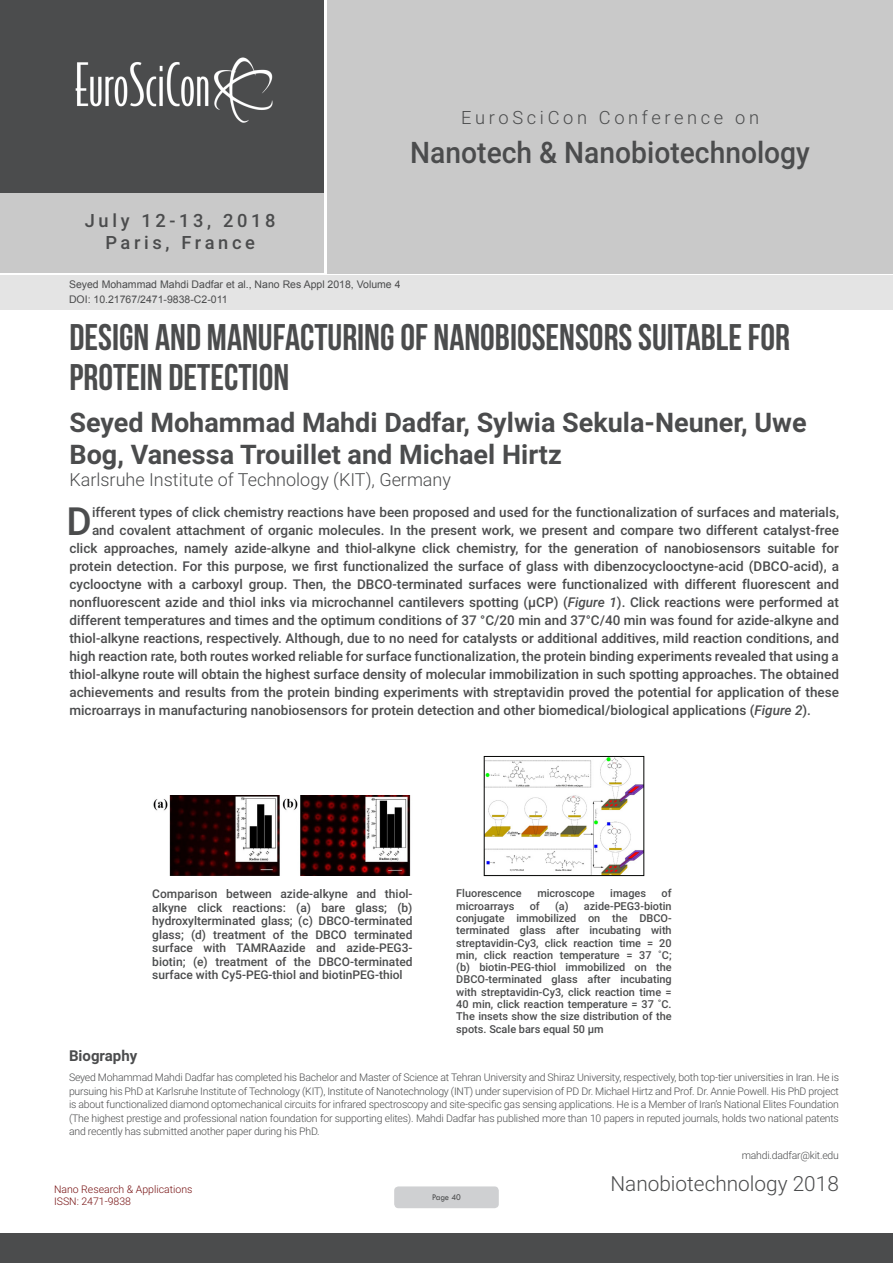
<style>
.page{position:relative;width:893px;height:1263px;background:#fff}
.page>*{position:absolute;margin:0;border:0;box-sizing:border-box;transform-origin:0 0}
.Abstract{font:500 38.85px "Roboto";color:#4b4c4d}
.t1{font:37.05px/40.8px "Bebas Neue";color:#4b4c4d}
.t2{font:500 29.7px "Roboto";color:#4b4c4d;scale:.95 1}
.t3{font:700 27px/32.4px "Roboto";color:#4b4c4d}
.t4{font:300 20.85px "Roboto";color:#4b4c4d}
.t5{font:500 18.3px/21.9px "Roboto";letter-spacing:.2em;color:#4b4c4d;text-align:center}
.t6{font:300 18.3px "Roboto";letter-spacing:.2em;color:#4b4c4d}
.t7{font:300 18px "Roboto";color:#4b4c4d}
.Bio_Heading{font:700 15px "Roboto";color:#4b4c4d}
.Abstract-2{font:500 13.5px "Roboto";color:#4b4c4d}
.Abstract-3{font:500 12px/13.5px "Roboto";color:#4b4c4d;text-align:justify}
.Abstract-4{font:500 10.95px/12.3px "Roboto";color:#4b4c4d;text-align:justify}
.Biography{font:300 10.5px/13.5px "Roboto";letter-spacing:-.02em;color:#4b4c4d;text-align:justify}
.t8{font:10.5px "Arial";color:#4b4c4d}
.t9{font:300 10.5px/12.6px "Roboto";color:#761011}
.t10{font:9px "Tw Cen";letter-spacing:-.02em;color:#4b4c4d;scale:.95 1}
.s1{font-style:italic}
</style>
<div class="page">
<div style="left:0;top:0;width:323px;height:193px;background:#4b4c4d"></div>
<div style="left:1px;top:193px;width:323px;height:80px;background:#c9c9c9"></div>
<div style="left:327px;top:0;width:566px;height:273px;background:#c9c9c9"></div>
<img style="left:75px;top:57px;width:198px;height:66px">
<div style="left:0;top:1233px;width:893px;height:30px;background:#4b4c4d"></div>
<div style="left:1px;top:275px;width:892px;height:35px;background:#e4e4e4"></div>
<div style="left:394px;top:1186px;width:105px;height:22px;background:#cfd0d2;border-radius:4px"></div>
<img style="left:486px;top:758px;width:156px;height:116px">
<div style="left:484px;top:756px;width:160px;height:120px;border:1px solid #040503"></div>
<img style="left:153px;top:796px;width:258px;height:80px">
<h3 class="t6" style="left:461px;top:105px;width:299px">EuroSciCon Conference on</h3>
<h3 class="t2" style="left:410px;top:132px;width:422px">Nanotech &amp; Nanobiotechnology</h3>
<h3 class="t5" style="left:85px;top:209px;width:192px">July 12-13, 2018<br>Paris, France</h3>
<p class="t8" style="left:69px;top:278px;width:333px">Seyed Mohammad Mahdi Dadfar et al., Nano Res Appl 2018, Volume 4</p>
<p class="t8" style="left:69px;top:292px;width:160px">DOI: 10.21767/2471-9838-C2-011</p>
<p class="t1" style="left:69px;top:316px;width:722px">DESIGN AND MANUFACTURING OF NANOBIOSENSORS SUITABLE FOR<br>PROTEIN DETECTION</p>
<p class="t3" style="left:69px;top:405px;width:739px">Seyed Mohammad Mahdi Dadfar, Sylwia Sekula-Neuner, Uwe<br>Bog, Vanessa Trouillet and Michael Hirtz</p>
<p class="t7" style="left:69px;top:467px;width:383px">Karlsruhe Institute of Technology (KIT), Germany</p>
<p class="Abstract" style="left:67px;top:494px;width:27px">D</p>
<p class="Abstract-2" style="left:92px;top:503px;width:748px">ifferent types of click chemistry reactions have been proposed and used for the functionalization of surfaces and materials,</p>
<p class="Abstract-2" style="left:92px;top:521px;width:748px">and covalent attachment of organic molecules. In the present work, we present and compare two different catalyst-free</p>
<p class="Abstract-2" style="left:69px;top:539px;width:771px">click approaches, namely azide-alkyne and thiol-alkyne click chemistry, for the generation of nanobiosensors suitable for</p>
<p class="Abstract-2" style="left:69px;top:557px;width:771px">protein detection. For this purpose, we first functionalized the surface of glass with dibenzocyclooctyne-acid (DBCO-acid), a</p>
<p class="Abstract-2" style="left:69px;top:575px;width:771px">cyclooctyne with a carboxyl group. Then, the DBCO-terminated surfaces were functionalized with different fluorescent and</p>
<p class="Abstract-2" style="left:69px;top:593px;width:771px">nonfluorescent azide and thiol inks via microchannel cantilevers spotting (µCP) (<span class="s1">Figure 1</span>). Click reactions were performed at</p>
<p class="Abstract-2" style="left:69px;top:611px;width:771px">different temperatures and times and the optimum conditions of 37 °C/20 min and 37°C/40 min was found for azide-alkyne and</p>
<p class="Abstract-2" style="left:69px;top:629px;width:771px">thiol-alkyne reactions, respectively. Although, due to no need for catalysts or additional additives, mild reaction conditions, and</p>
<p class="Abstract-2" style="left:69px;top:647px;width:771px">high reaction rate, both routes worked reliable for surface functionalization, the protein binding experiments revealed that using a</p>
<p class="Abstract-2" style="left:69px;top:665px;width:771px">thiol-alkyne route will obtain the highest surface density of molecular immobilization in such spotting approaches. The obtained</p>
<p class="Abstract-2" style="left:69px;top:683px;width:771px">achievements and results from the protein binding experiments with streptavidin proved the potential for application of these</p>
<p class="Abstract-2" style="left:69px;top:701px;width:743px">microarrays in manufacturing nanobiosensors for protein detection and other biomedical/biological applications (<span class="s1">Figure 2</span>).</p>
<p class="Abstract-3" style="left:152px;top:887px;width:262px">Comparison between azide-alkyne and thiol&shy;alkyne click reactions: (a) bare glass; (b) hydroxylterminated glass; (c) DBCO-terminated glass; (d) treatment of the DBCO terminated surface with TAMRAazide and azide-PEG3- biotin; (e) treatment of the DBCO-terminated surface with Cy5-PEG-thiol and biotinPEG-thiol</p>
<p class="Abstract-4" style="left:456px;top:887px;width:67px">Fluorescence</p>
<p class="Abstract-4" style="left:537px;top:887px;width:59px">microscope</p>
<p class="Abstract-4" style="left:610px;top:887px;width:37px">images</p>
<p class="Abstract-4" style="left:662px;top:887px;width:12px">of</p>
<p class="Abstract-4" style="left:456px;top:899px;width:60px">microarrays</p>
<p class="Abstract-4" style="left:530px;top:899px;width:12px">of</p>
<p class="Abstract-4" style="left:456px;top:899px;width:217px;text-indent:99px">(a) azide-PEG3-biotin conjugate immobilized on the DBCO&shy;terminated glass after incubating with streptavidin-Cy3, click reaction time = 20 min, click reaction temperature = 37 ˚C; (b) biotin-PEG-thiol immobilized on the DBCO-terminated glass after incubating with streptavidin-Cy3, click reaction time = 40 min, click reaction temperature = 37 ˚C.<br>The insets show the size distribution of the spots. Scale bars equal 50 µm</p>
<p class="Bio_Heading" style="left:69px;top:1045px;width:70px">Biography</p>
<p class="Biography" style="left:69px;top:1070px;width:771px">Seyed Mohammad Mahdi Dadfar has completed his Bachelor and Master of Science at Tehran University and Shiraz University, respectively, both top-tier universities in Iran. He is pursuing his PhD at Karlsruhe Institute of Technology (KIT), Institute of Nanotechnology (INT) under supervision of PD Dr. Michael Hirtz and Prof. Dr. Annie Powell. His PhD project is about functionalized diamond optomechanical circuits for infrared spectroscopy and site-specific gas sensing applications. He is a Member of Iran’s National Elites Foundation (The highest prestige and professional nation foundation for supporting elites). Mahdi Dadfar has published more than 10 papers in reputed journals, holds two national patents and recently has submitted another paper during his PhD.</p>
<p class="Biography" style="left:742px;top:1148px;width:99px">mahdi.dadfar@kit.edu</p>
<p class="t9" style="left:54px;top:1182px;width:140px">Nano Research &amp; Applications<br>ISSN: 2471-9838</p>
<p class="t10" style="left:432px;top:1192px;width:32px">Page 40</p>
<h3 class="t4" style="left:610px;top:1169px;width:230px">Nanobiotechnology 2018</h3>
</div>
